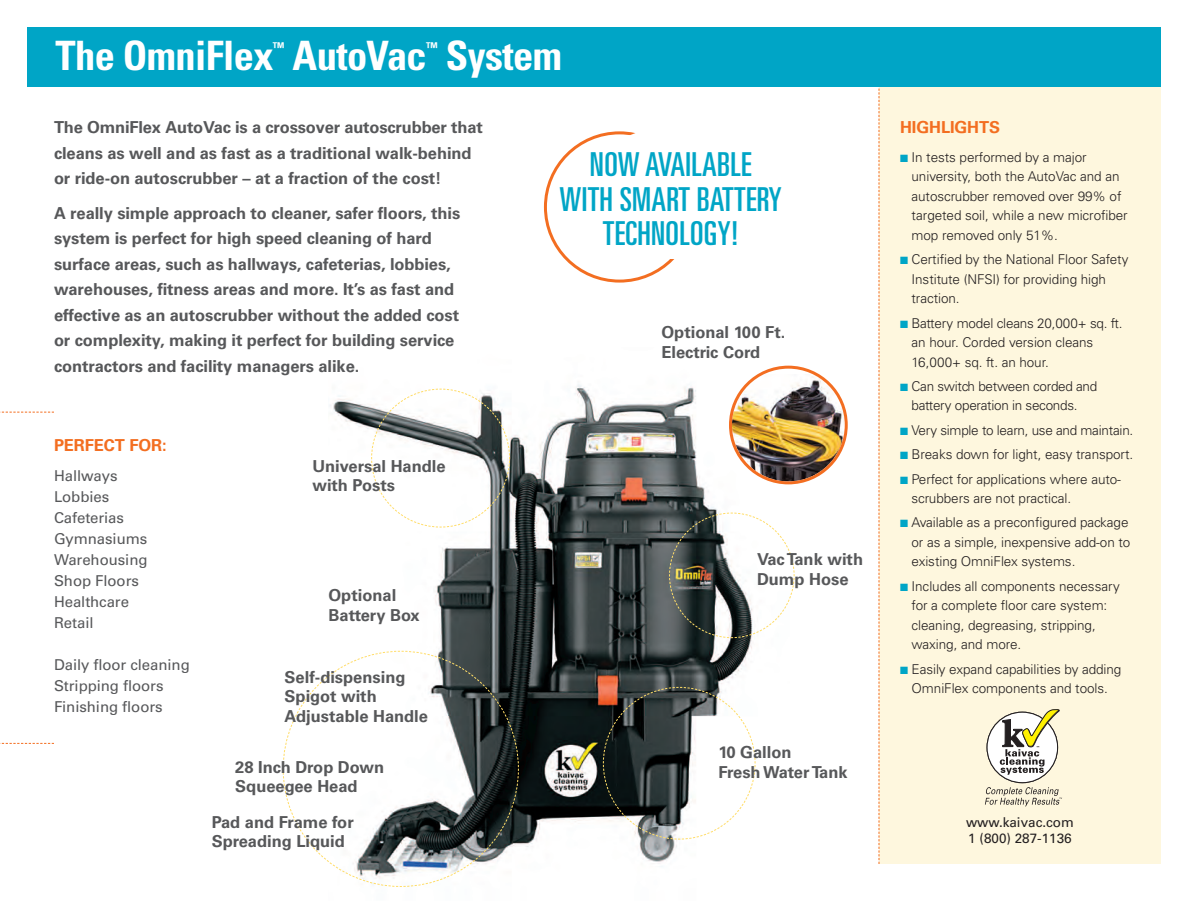
<style>
.page{position:relative;width:1188px;height:918px;background:#fff}
.page>*{position:absolute;margin:0;border:0;box-sizing:border-box;transform-origin:0 0}
.t1{font:700 condensed 40.5px "Univers";letter-spacing:-.015em;color:#fff}
.t2{font:ultra-condensed 33px/34.5px "Univers";letter-spacing:.01em;color:#00a5c6;text-align:center}
.t3{font:700 16.5px/19.5px "Univers";letter-spacing:-.005em;color:#57585a}
.t4{font:700 16.5px "Univers";letter-spacing:-.005em;color:#f36e21}
.t5{font:15px/21px "Univers";letter-spacing:-.005em;color:#57585a}
.t6{font:300 13.5px/19.5px "Univers";letter-spacing:-.005em;color:#231f20}
.t7{font:13.5px/16.2px "Univers";color:#231f20}
.t8{font:700 condensed 13.5px "Univers";color:#fff}
.s1{color:#00a5c6}
</style>
<div class="page">
<div style="left:879px;top:71px;width:282px;height:793px;background:#fef7de"></div>
<svg style="left:879px;top:88px;width:1px;height:776px"></svg>
<img style="left:330px;top:365px;width:460px;height:502px">
<div style="left:27px;top:27px;width:1134px;height:60px;background:#00a5c6"></div>
<svg style="left:0;top:412px;width:54px;height:1px"></svg>
<svg style="left:0;top:743px;width:54px;height:1px"></svg>
<svg style="left:985px;top:787px;width:77px;height:19px"></svg>
<svg style="left:987px;top:712px;width:71px;height:71px"></svg>
<svg style="left:1000px;top:709px;width:60px;height:66px"></svg>
<svg style="left:282px;top:650px;width:237px;height:237px"></svg>
<svg style="left:371px;top:388px;width:139px;height:140px"></svg>
<svg style="left:669px;top:512px;width:126px;height:126px"></svg>
<img style="left:729px;top:366px;width:119px;height:118px">
<svg style="left:603px;top:687px;width:153px;height:153px"></svg>
<svg style="left:544px;top:131px;width:131px;height:152px"></svg>
<h1 class="t1" style="left:55px;top:40px;width:220px">The OmniFlex</h1>
<p class="t8" style="left:273px;top:42px;width:13px">™</p>
<h1 class="t1" style="left:293px;top:40px;width:136px">AutoVac</h1>
<p class="t8" style="left:426px;top:42px;width:13px">™</p>
<h1 class="t1" style="left:446px;top:40px;width:118px">System</h1>
<p class="t3" style="left:54px;top:116px;width:430px;line-height:25.5px">The OmniFlex AutoVac is a crossover autoscrubber that cleans as well and as fast as a traditional walk-behind or ride-on autoscrubber – at a fraction of the cost!</p>
<p class="t3" style="left:54px;top:202px;width:408px;line-height:25.5px">A really simple approach to cleaner, safer floors, this system is perfect for high speed cleaning of hard surface areas, such as hallways, cafeterias, lobbies, warehouses, fitness areas and more. It’s as fast and effective as an autoscrubber without the added cost or complexity, making it perfect for building service contractors and facility managers alike.</p>
<p class="t4" style="left:54px;top:439px;width:114px">PERFECT FOR:</p>
<p class="t5" style="left:54px;top:467px;width:95px">Hallways<br>Lobbies<br>Cafeterias<br>Gymnasiums<br>Warehousing<br>Shop Floors<br>Healthcare<br>Retail</p>
<p class="t5" style="left:54px;top:656px;width:137px">Daily floor cleaning<br>Stripping floors<br>Finishing floors</p>
<p class="t3" style="left:312px;top:457px;width:135px">Universal Handle with Posts</p>
<p class="t3" style="left:329px;top:587px;width:93px">Optional<br>Battery Box</p>
<p class="t3" style="left:285px;top:668px;width:145px">Self-dispensing<br>Spigot with<br>Adjustable Handle</p>
<p class="t3" style="left:235px;top:759px;width:151px">28 Inch Drop Down<br>Squeegee Head</p>
<p class="t3" style="left:212px;top:814px;width:144px">Pad and Frame for<br>Spreading Liquid</p>
<h2 class="t2" style="left:559px;top:150px;width:224px">NOW AVAILABLE<br>WITH SMART BATTERY<br>TECHNOLOGY!</h2>
<p class="t3" style="left:662px;top:324px;width:125px">Optional 100 Ft.<br>Electric Cord</p>
<p class="t3" style="left:757px;top:551px;width:108px">VacTank with<br>Dump Hose</p>
<p class="t3" style="left:718px;top:744px;width:131px">10 Gallon<br>Fresh WaterTank</p>
<p class="t4" style="left:900px;top:122px;width:102px">HIGHLIGHTS</p>
<p class="t6" style="left:912px;top:149px;width:218px;text-indent:-11px"><span class="s1">■</span> In tests performed by a major university, both the AutoVac and an autoscrubber removed over 99% of targeted soil, while a new microfiber mop removed only 51%.</p>
<p class="t6" style="left:912px;top:251px;width:219px;text-indent:-11px"><span class="s1">■</span> Certified by the National Floor Safety<br>Institute (NFSI) for providing high traction.</p>
<p class="t6" style="left:912px;top:314px;width:213px;text-indent:-11px"><span class="s1">■</span> Battery model cleans 20,000+ sq. ft. an hour. Corded version cleans<br>16,000+ sq. ft. an hour.</p>
<p class="t6" style="left:912px;top:378px;width:187px;text-indent:-11px"><span class="s1">■</span> Can switch between corded and battery operation in seconds.</p>
<p class="t6" style="left:900px;top:422px;width:235px"><span class="s1">■</span> Very simple to learn, use and maintain.</p>
<p class="t6" style="left:900px;top:446px;width:235px"><span class="s1">■</span> Breaks down for light, easy transport.</p>
<p class="t6" style="left:912px;top:470px;width:211px;text-indent:-11px"><span class="s1">■</span> Perfect for applications where auto&shy;scrubbers are not practical.</p>
<p class="t6" style="left:912px;top:514px;width:220px;text-indent:-11px"><span class="s1">■</span> Available as a preconfigured package or as a simple, inexpensive add-on to existing OmniFlex systems.</p>
<p class="t6" style="left:912px;top:577px;width:210px;text-indent:-11px"><span class="s1">■</span> Includes all components necessary for a complete floor care system: cleaning, degreasing, stripping, waxing, and more.</p>
<p class="t6" style="left:900px;top:660px;width:223px;text-align:center"><span class="s1">■</span> Easily expand capabilities by adding<br>OmniFlex components and tools.</p>
<p class="t7" style="left:966px;top:815px;width:109px">www.kaivac.com<br>1 (800) 287-1136</p>
</div>
